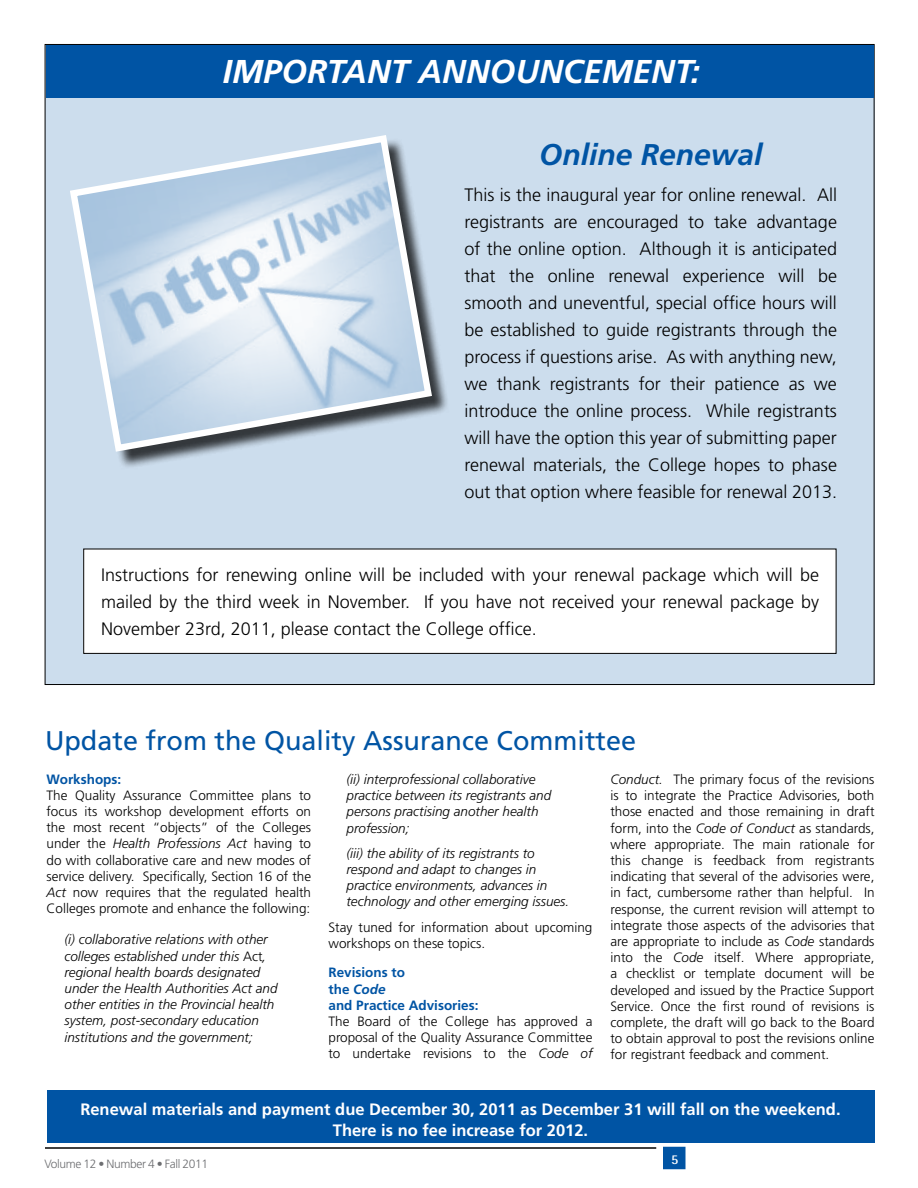
<style>
.page{position:relative;width:918px;height:1188px;background:#fff}
.page>*{position:absolute;margin:0;border:0;box-sizing:border-box;transform-origin:0 0}
.t1{font:italic 700 33px "Frutiger";color:#fff}
.t2{font:italic 700 30px "Frutiger";color:#0054a4}
.t3{font:27px "Frutiger";color:#0054a4}
.t4{font:300 18px/27px "Frutiger";color:#000;text-align:justify}
.t5{font:700 16.5px/20.7px "Frutiger";color:#fff;text-align:center}
.t6{font:300 13.5px/16.2px "Frutiger";color:#000;text-align:justify}
.t7{font:italic 300 13.5px/16.2px "Frutiger";color:#000}
.t8{font:700 13.5px/16.2px "Frutiger";color:#0054a4}
.t9{font:700 13.5px "Rotis Semi Sans Std";color:#fff}
.t10{font:300 12px "Frutiger";letter-spacing:-.03em;color:#6d6e71}
.s1{font-style:italic}
.s2{font-style:normal}
</style>
<div class="page">
<div style="left:663px;top:1147px;width:23px;height:22px;background:#0054a4"></div>
<hr style="left:45px;top:1147px;width:611px;height:2px;background:#000">
<div style="left:45px;top:44px;width:829px;height:641px;background:#ccdded"></div>
<div style="left:47px;top:1091px;width:828px;height:52px;background:#0054a4"></div>
<div style="left:46px;top:45px;width:828px;height:52px;background:#0054a4"></div>
<div style="left:73px;top:138px;width:377px;height:332px;background:#000;opacity:.75"></div>
<svg style="left:70px;top:135px;width:366px;height:320px"></svg>
<div style="left:84px;top:549px;width:752px;height:104px;background:#fff"></div>
<div style="left:83px;top:549px;width:753px;height:105px;border:1px solid #000"></div>
<h1 class="t1" style="left:223px;top:52px;width:63px">IMPORTANT</h1>
<h1 class="t1" style="left:418px;top:52px;width:48px">ANNOUNCE</h1>
<h1 class="t1" style="left:602px;top:52px;width:100px">MENT:</h1>
<h2 class="t2" style="left:539px;top:137px;width:225px">ONLINE RENEWAL</h2>
<p class="t4" style="left:464px;top:181px;width:374px">This is the inaugural year for online renewal. All registrants are encouraged to take advantage of the online option. Although it is anticipated that the online renewal experience will be smooth and uneventful, special office hours will be established to guide registrants through the process if questions arise. As with anything new, we thank registrants for their patience as we introduce the online process. While registrants will have the option this year of submitting paper renewal materials, the College hopes to phase out that option where feasible for renewal 2013.</p>
<h3 class="t4" style="left:101px;top:561px;width:720px">Instructions for renewing online will be included with your renewal package which will be mailed by the third week in November. If you have not received your renewal package by November 23rd, 2011, please contact the College office.</h3>
<h3 class="t3" style="left:45px;top:725px;width:593px">Update from the Quality Assurance Committee</h3>
<p class="t8" style="left:46px;top:771px;width:76px">Workshops:</p>
<p class="t6" style="left:46px;top:787px;width:266px">The Quality Assurance Committee plans to focus its workshop development efforts on the most recent “objects” of the Colleges under the <span class="s1">Health Professions Act</span> having to do with collaborative care and new modes of service delivery. Specifically, Section 16 of the <span class="s1">Act</span> now requires that the regulated health Colleges promote and enhance the following:</p>
<p class="t7" style="left:64px;top:932px;width:215px">(i) collaborative relations with other colleges established under this <span class="s2">Act</span>, regional health boards designated under the Health Authorities Act and other entities in the Provincial health system, post-secondary education institutions and the government;</p>
<p class="t6" style="left:611px;top:771px;width:266px"><span class="s1">Conduct.</span> The primary focus of the revisions is to integrate the Practice Advisories, both those enacted and those remaining in draft form, into the <span class="s1">Code of Conduct</span> as standards, where appropriate. The main rationale for this change is feedback from registrants indicating that several of the advisories were, in fact, cumbersome rather than helpful. In response, the current revision will attempt to integrate those aspects of the advisories that are appropriate to include as <span class="s1">Code</span> standards into the <span class="s1">Code</span> itself. Where appropriate, a checklist or template document will be developed and issued by the Practice Support Service. Once the first round of revisions is complete, the draft will go back to the Board to obtain approval to post the revisions online for registrant feedback and comment.</p>
<p class="t7" style="left:346px;top:771px;width:206px">(ii) interprofessional collaborative practice between its registrants and persons practising another health profession;</p>
<p class="t7" style="left:346px;top:845px;width:224px">(iii) the ability of its registrants to respond and adapt to changes in practice environments, advances in technology and other emerging issues.</p>
<p class="t6" style="left:329px;top:919px;width:265px">Stay tuned for information about upcoming workshops on these topics.</p>
<p class="t8" style="left:329px;top:965px;width:152px">Revisions to<br>the <span class="s1">CODE<br></span>and Practice Advisories:</p>
<p class="t6" style="left:329px;top:1013px;width:266px">The Board of the College has approved a proposal of the Quality Assurance Committee to undertake revisions to the <span class="s1">Code of</span></p>
<p class="t5" style="left:80px;top:1099px;width:762px">Renewal materials and payment due December 30, 2011 as December 31 will fall on the weekend.<br>There is no fee increase for 2012.</p>
<p class="t10" style="left:45px;top:1157px;width:165px">Volume 12 • Number 4 • Fall 2011</p>
<p class="t9" style="left:671px;top:1151px;width:9px">5</p>
</div>
